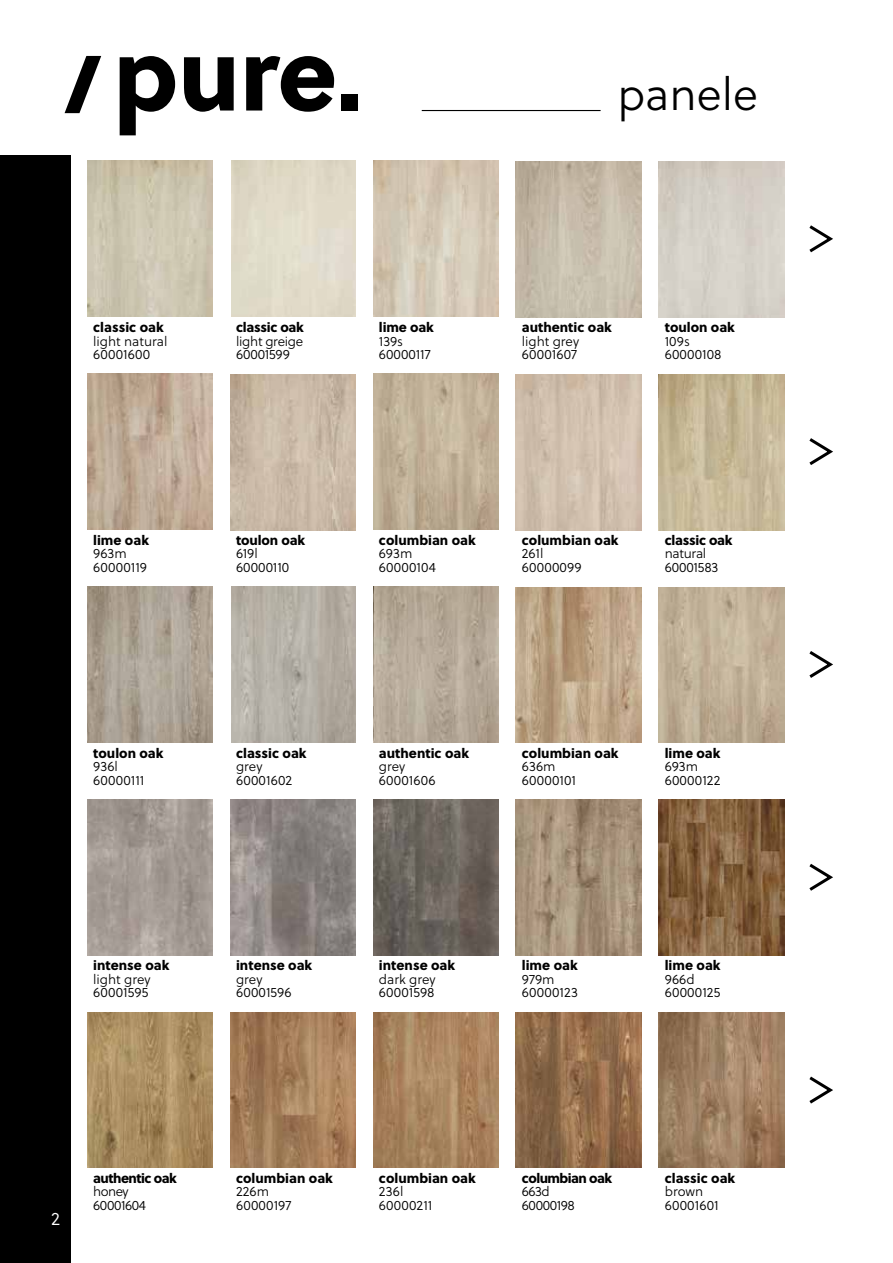
<style>
.page{position:relative;width:893px;height:1263px;background:#fff}
.page>*{position:absolute;margin:0;border:0;box-sizing:border-box;transform-origin:0 0}
.t1{font:99.45px "Soleil Xb";color:#000}
.t2{font:45.45px "Soleil Lt";color:#000}
.t3{font:18px "Soleil Lt";color:#fff}
.t4{font:13.5px/13.5px "Soleil Lt";color:#000}
.t5{font:13.5px "Soleil Xb";color:#000}
.t6{font:13.5px/13.5px "Soleil Lt";letter-spacing:-.02em;color:#000}
.t7{font:13.5px "Soleil Xb";letter-spacing:-.04em;color:#000}
.t8{font:13.5px "Soleil Xb";letter-spacing:-.02em;color:#000}
.t9{font:13.5px/13.5px "Soleil Lt";letter-spacing:-.03em;color:#000}
.t10{font:13.5px/13.5px "Soleil Lt";letter-spacing:-.035em;color:#000}
</style>
<div class="page">
<svg style="left:809px;top:225px;width:24px;height:28px"></svg>
<svg style="left:809px;top:438px;width:24px;height:27px"></svg>
<svg style="left:809px;top:651px;width:24px;height:27px"></svg>
<svg style="left:809px;top:863px;width:24px;height:28px"></svg>
<svg style="left:809px;top:1076px;width:24px;height:28px"></svg>
<div style="left:0;top:155px;width:70px;height:1108px;background:#000"></div>
<svg style="left:65px;top:56px;width:36px;height:57px"></svg>
<hr style="left:422px;top:110px;width:179px;height:1px;background:#000">
<img style="left:87px;top:161px;width:125px;height:156px">
<img style="left:374px;top:161px;width:125px;height:156px">
<img style="left:87px;top:374px;width:125px;height:155px">
<img style="left:374px;top:374px;width:125px;height:155px">
<img style="left:87px;top:1012px;width:125px;height:156px">
<img style="left:231px;top:1012px;width:125px;height:156px">
<img style="left:374px;top:1012px;width:125px;height:156px">
<img style="left:87px;top:587px;width:125px;height:156px">
<img style="left:231px;top:587px;width:125px;height:156px">
<img style="left:374px;top:587px;width:125px;height:156px">
<img style="left:516px;top:374px;width:125px;height:156px">
<img style="left:659px;top:374px;width:125px;height:156px">
<img style="left:516px;top:587px;width:125px;height:156px">
<img style="left:659px;top:587px;width:125px;height:156px">
<img style="left:231px;top:799px;width:125px;height:156px">
<img style="left:374px;top:799px;width:125px;height:156px">
<img style="left:516px;top:1012px;width:125px;height:156px">
<img style="left:659px;top:1012px;width:125px;height:156px">
<img style="left:87px;top:799px;width:125px;height:156px">
<img style="left:516px;top:162px;width:125px;height:155px">
<img style="left:516px;top:799px;width:125px;height:156px">
<img style="left:659px;top:799px;width:125px;height:156px">
<img style="left:231px;top:374px;width:125px;height:156px">
<h1 class="t1" style="left:113px;top:-3px;width:250px">pure.</h1>
<h2 class="t2" style="left:617px;top:62px;width:142px">panele</h2>
<p class="t5" style="left:93px;top:317px;width:72px">classic oak</p>
<p class="t4" style="left:93px;top:334px;width:76px">light natural<br>60001600</p>
<p class="t8" style="left:236px;top:317px;width:69px">classic oak</p>
<p class="t6" style="left:236px;top:334px;width:69px">light greige<br>60001599</p>
<p class="t5" style="left:379px;top:317px;width:56px">lime oak</p>
<p class="t4" style="left:379px;top:334px;width:53px">139s<br>60000117</p>
<p class="t5" style="left:522px;top:317px;width:92px">authentic oak</p>
<p class="t4" style="left:522px;top:334px;width:59px">light grey<br>60001607</p>
<p class="t5" style="left:665px;top:317px;width:72px">toulon oak</p>
<p class="t4" style="left:665px;top:334px;width:58px">109s<br>60000108</p>
<p class="t5" style="left:93px;top:529px;width:57px">lime oak</p>
<p class="t4" style="left:93px;top:547px;width:55px">963m<br>60000119</p>
<p class="t5" style="left:236px;top:529px;width:71px">toulon oak</p>
<p class="t4" style="left:236px;top:547px;width:55px">619l<br>60000110</p>
<p class="t5" style="left:379px;top:529px;width:98px">columbian oak</p>
<p class="t4" style="left:379px;top:547px;width:58px">693m<br>60000104</p>
<p class="t5" style="left:522px;top:529px;width:98px">columbian oak</p>
<p class="t4" style="left:522px;top:547px;width:61px">261l<br>60000099</p>
<p class="t8" style="left:665px;top:529px;width:69px">classic oak</p>
<p class="t6" style="left:665px;top:547px;width:55px">natural<br>60001583</p>
<p class="t5" style="left:93px;top:742px;width:72px">toulon oak</p>
<p class="t4" style="left:93px;top:759px;width:53px">936l<br>60000111</p>
<p class="t5" style="left:236px;top:742px;width:72px">classic oak</p>
<p class="t4" style="left:236px;top:759px;width:58px">grey<br>60001602</p>
<p class="t5" style="left:379px;top:742px;width:92px">authentic oak</p>
<p class="t4" style="left:379px;top:759px;width:58px">grey<br>60001606</p>
<p class="t5" style="left:522px;top:742px;width:98px">columbian oak</p>
<p class="t4" style="left:522px;top:759px;width:56px">636m<br>60000101</p>
<p class="t5" style="left:665px;top:742px;width:57px">lime oak</p>
<p class="t4" style="left:665px;top:759px;width:57px">693m<br>60000122</p>
<p class="t5" style="left:93px;top:955px;width:78px">intense oak</p>
<p class="t4" style="left:93px;top:972px;width:59px">light grey<br>60001595</p>
<p class="t5" style="left:236px;top:955px;width:78px">intense oak</p>
<p class="t4" style="left:236px;top:972px;width:57px">grey<br>60001596</p>
<p class="t5" style="left:379px;top:955px;width:78px">intense oak</p>
<p class="t4" style="left:379px;top:972px;width:58px">dark grey<br>60001598</p>
<p class="t5" style="left:522px;top:955px;width:57px">lime oak</p>
<p class="t4" style="left:522px;top:972px;width:58px">979m<br>60000123</p>
<p class="t5" style="left:665px;top:955px;width:57px">lime oak</p>
<p class="t4" style="left:665px;top:972px;width:57px">966d<br>60000125</p>
<h3 class="t3" style="left:51px;top:1206px;width:11px">2</h3>
<p class="t7" style="left:93px;top:1167px;width:85px">authentic oak</p>
<p class="t9" style="left:93px;top:1185px;width:54px">honey<br>60001604</p>
<p class="t5" style="left:236px;top:1167px;width:98px">columbian oak</p>
<p class="t4" style="left:236px;top:1185px;width:57px">226m<br>60000197</p>
<p class="t5" style="left:379px;top:1167px;width:98px">columbian oak</p>
<p class="t4" style="left:379px;top:1185px;width:55px">236l<br>60000211</p>
<p class="t7" style="left:522px;top:1167px;width:92px">columbian oak</p>
<p class="t10" style="left:522px;top:1185px;width:54px">663d<br>60000198</p>
<p class="t5" style="left:665px;top:1167px;width:72px">classic oak</p>
<p class="t4" style="left:665px;top:1185px;width:55px">brown<br>60001601</p>
</div>
